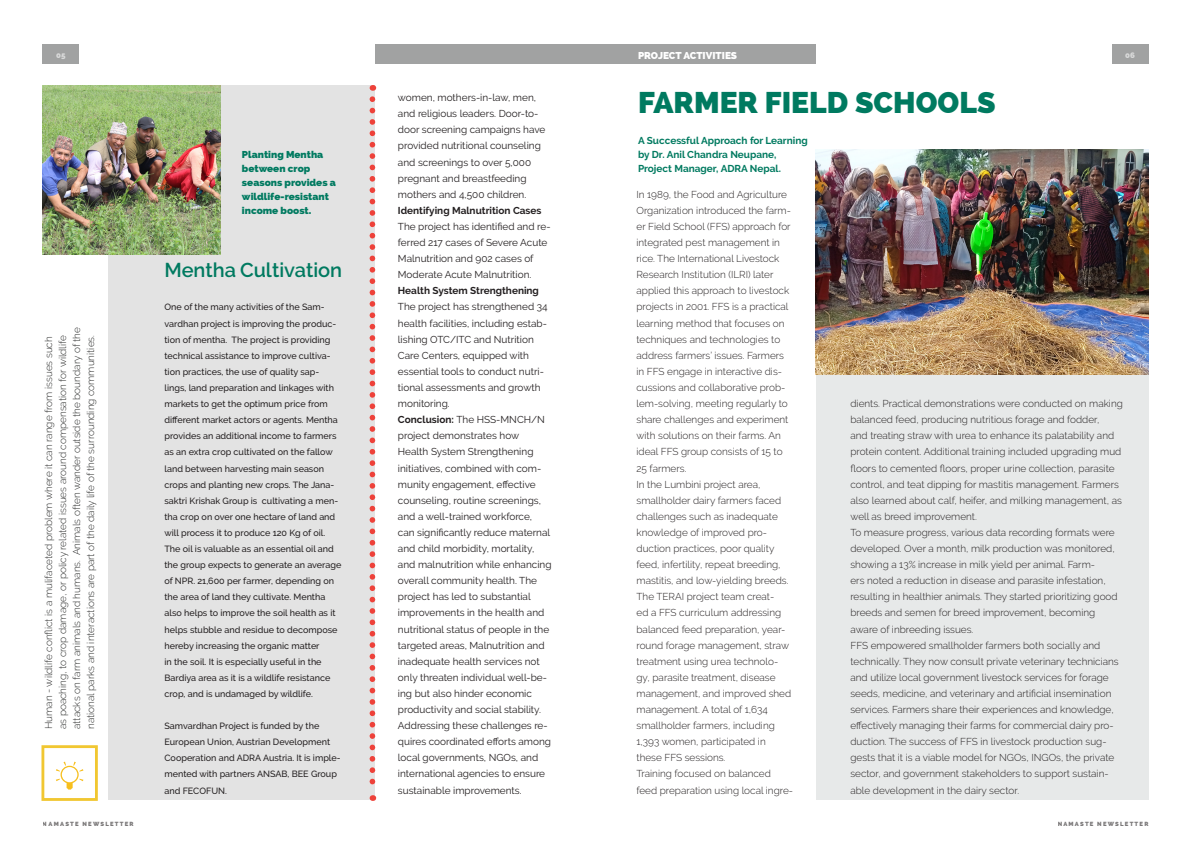
<style>
.page{position:relative;width:1191px;height:842px;background:#fff}
.page>*{position:absolute;margin:0;border:0;box-sizing:border-box;transform-origin:0 0}
.Header_01{font:800 30px "Raleway";color:#007a60}
.Header_02{font:600 20px "Raleway";color:#007a60}
.Paragraph{font:300 10px/16.1px "Raleway";color:#231f20}
.Paragraph-2{font:10px/16.1px "Raleway";color:#231f20}
.t1{font:300 10px/14px "Raleway";color:#040504}
.Content_Header{font:700 10px "Raleway";color:#007a60}
.Images_Text{font:800 10px/14px "Raleway";color:#007a60}
.Paragraph-3{font:700 10px "Raleway";color:#231f20}
.Header_01-2{font:800 10px "Raleway";color:#fff}
.Small_Paragraph{font:500 9px/16.1px "Raleway";color:#231f20}
.t2{font:800 8px "Raleway";color:#fff}
.t3{font:800 6px "Raleway";letter-spacing:.2em;color:#231f20}
.s1{font-weight:700}
</style>
<div class="page">
<div style="left:43px;top:44px;width:36px;height:20px;background:#a1a2a2"></div>
<div style="left:1111px;top:44px;width:37px;height:20px;background:#a1a2a2"></div>
<div style="left:815px;top:375px;width:333px;height:424px;background:#e7e9e9"></div>
<div style="left:109px;top:85px;width:266px;height:714px;background:#e3e3e3"></div>
<img style="left:815px;top:149px;width:333px;height:226px">
<img style="left:43px;top:85px;width:177px;height:169px">
<svg style="left:369px;top:99px;width:6px;height:702px"></svg>
<div style="left:375px;top:44px;width:440px;height:20px;background:#a1a2a2"></div>
<div style="left:41px;top:745px;width:57px;height:56px;border:3px solid #f1c731"></div>
<svg style="left:56px;top:762px;width:27px;height:27px"></svg>
<p class="Header_01-2" style="left:638px;top:50px;width:101px">PROJECT ACTIVITIES</p>
<p class="t2" style="left:56px;top:50px;width:11px">05</p>
<p class="t2" style="left:1125px;top:50px;width:11px">06</p>
<p class="t1" style="left:42px;top:729px;width:403px;rotate:-90deg">Human - wildlife conflict is a mulifaceted problem where it can range from issues such as poaching, to crop damage, or policy related issues around compensation for wildlife attacks on farm animals and humans. Animals often wander outside the boundary of the national parks and interactions are part of the daily life of the surrounding communities.</p>
<p class="Images_Text" style="left:242px;top:147px;width:95px">Planting Mentha between crop seasons provides a wildlife-resistant income boost.</p>
<p class="Header_02" style="left:164px;top:259px;width:179px">Mentha Cultivation</p>
<p class="Small_Paragraph" style="left:164px;top:299px;width:178px">One of the many activities of the Sam&shy;vardhan project is improving the produc&shy;tion of mentha. The project is providing technical assistance to improve cultiva&shy;tion practices, the use of quality sap&shy;lings, land preparation and linkages with markets to get the optimum price from different market actors or agents. Mentha provides an additional income to farmers as an extra crop cultivated on the fallow land between harvesting main season crops and planting new crops. The Jana&shy;saktri Krishak Group is cultivating a men&shy;tha crop on over one hectare of land and will process it to produce 120 Kg of oil.<br>The oil is valuable as an essential oil and the group expects to generate an average of NPR. 21,600 per farmer, depending on the area of land they cultivate. Mentha also helps to improve the soil health as it helps stubble and residue to decompose hereby increasing the organic matter<br>in the soil. It is especially useful in the Bardiya area as it is a wildlife resistance crop, and is undamaged by wildlife.</p>
<p class="Small_Paragraph" style="left:164px;top:718px;width:178px">Samvardhan Project is funded by the European Union, Austrian Development Cooperation and ADRA Austria. It is imple&shy;mented with partners ANSAB, BEE Group and FECOFUN.</p>
<p class="Paragraph-2" style="left:398px;top:90px;width:149px">women, mothers-in-law, men, and religious leaders. Door-to&shy;door screening campaigns have provided nutritional counseling and screenings to over 5,000 pregnant and breastfeeding mothers and 4,500 children.</p>
<p class="Paragraph-3" style="left:398px;top:205px;width:145px">Identifying Malnutrition Cases</p>
<p class="Paragraph-2" style="left:398px;top:218px;width:154px">The project has identified and re&shy;ferred 217 cases of Severe Acute<br>Malnutrition and 902 cases of<br>Moderate Acute Malnutrition.</p>
<p class="Paragraph-3" style="left:398px;top:285px;width:142px">Health System Strengthening</p>
<p class="Paragraph-2" style="left:398px;top:299px;width:151px">The project has strengthened 34 health facilities, including estab&shy;lishing OTC/ITC and Nutrition<br>Care Centers, equipped with essential tools to conduct nutri&shy;tional assessments and growth monitoring.</p>
<p class="Paragraph-2" style="left:398px;top:412px;width:155px"><span class="s1">Conclusion:</span> The HSS-MNCH/N project demonstrates how<br>Health System Strengthening initiatives, combined with com&shy;munity engagement, effective counseling, routine screenings, and a well-trained workforce,<br>can significantly reduce maternal and child morbidity, mortality, and malnutrition while enhancing overall community health. The project has led to substantial improvements in the health and nutritional status of people in the targeted areas, Malnutrition and inadequate health services not only threaten individual well-be&shy;ing but also hinder economic productivity and social stability.<br>Addressing these challenges re&shy;quires coordinated efforts among local governments, NGOs, and international agencies to ensure sustainable improvements.</p>
<p class="Header_01" style="left:638px;top:85px;width:359px">FARMER FIELD SCHOOLS</p>
<p class="Content_Header" style="left:638px;top:135px;width:171px">A Successful Approach for Learning</p>
<p class="Content_Header" style="left:638px;top:149px;width:140px">by Dr. Anil Chandra Neupane,</p>
<p class="Content_Header" style="left:638px;top:163px;width:144px">Project Manager, ADRA Nepal.</p>
<p class="Paragraph" style="left:636px;top:186px;width:156px">In 1989, the Food and Agriculture<br>Organization introduced the farm&shy;er Field School (FFS) approach for integrated pest management in rice. The International Livestock<br>Research Institution (ILRI) later applied this approach to livestock projects in 2001. FFS is a practical learning method that focuses on techniques and technologies to address farmers’ issues. Farmers in FFS engage in interactive dis&shy;cussions and collaborative prob&shy;lem-solving, meeting regularly to share challenges and experiment with solutions on their farms. An ideal FFS group consists of 15 to<br>25 farmers.</p>
<p class="Paragraph" style="left:636px;top:476px;width:156px">In the Lumbini project area, smallholder dairy farmers faced challenges such as inadequate knowledge of improved pro&shy;duction practices, poor quality feed, infertility, repeat breeding, mastitis, and low-yielding breeds.<br>The TERAI project team creat-<br>ed a FFS curriculum addressing balanced feed preparation, year&shy;round forage management, straw treatment using urea technolo&shy;gy, parasite treatment, disease management, and improved shed management. A total of 1,634 smallholder farmers, including<br>1,393 women, participated in these FFS sessions.</p>
<p class="Paragraph" style="left:636px;top:766px;width:158px">Training focused on balanced feed preparation using local ingre-</p>
<p class="Paragraph" style="left:850px;top:395px;width:274px">dients. Practical demonstrations were conducted on making balanced feed, producing nutritious forage and fodder,<br>and treating straw with urea to enhance its palatability and protein content. Additional training included upgrading mud floors to cemented floors, proper urine collection, parasite control, and teat dipping for mastitis management. Farmers also learned about calf, heifer, and milking management, as well as breed improvement.</p>
<p class="Paragraph" style="left:850px;top:524px;width:269px">To measure progress, various data recording formats were developed. Over a month, milk production was monitored, showing a 13% increase in milk yield per animal. Farm-<br>ers noted a reduction in disease and parasite infestation, resulting in healthier animals. They started prioritizing good breeds and semen for breed improvement, becoming aware of inbreeding issues.</p>
<p class="Paragraph" style="left:850px;top:637px;width:270px">FFS empowered smallholder farmers both socially and technically. They now consult private veterinary technicians and utilize local government livestock services for forage seeds, medicine, and veterinary and artificial insemination services. Farmers share their experiences and knowledge, effectively managing their farms for commercial dairy pro&shy;duction. The success of FFS in livestock production sug&shy;gests that it is a viable model for NGOs, INGOs, the private sector, and government stakeholders to support sustain&shy;able development in the dairy sector.</p>
<p class="t3" style="left:43px;top:820px;width:92px">NAMASTE NEWSLETTER</p>
<p class="t3" style="left:1057px;top:820px;width:92px">NAMASTE NEWSLETTER</p>
</div>
